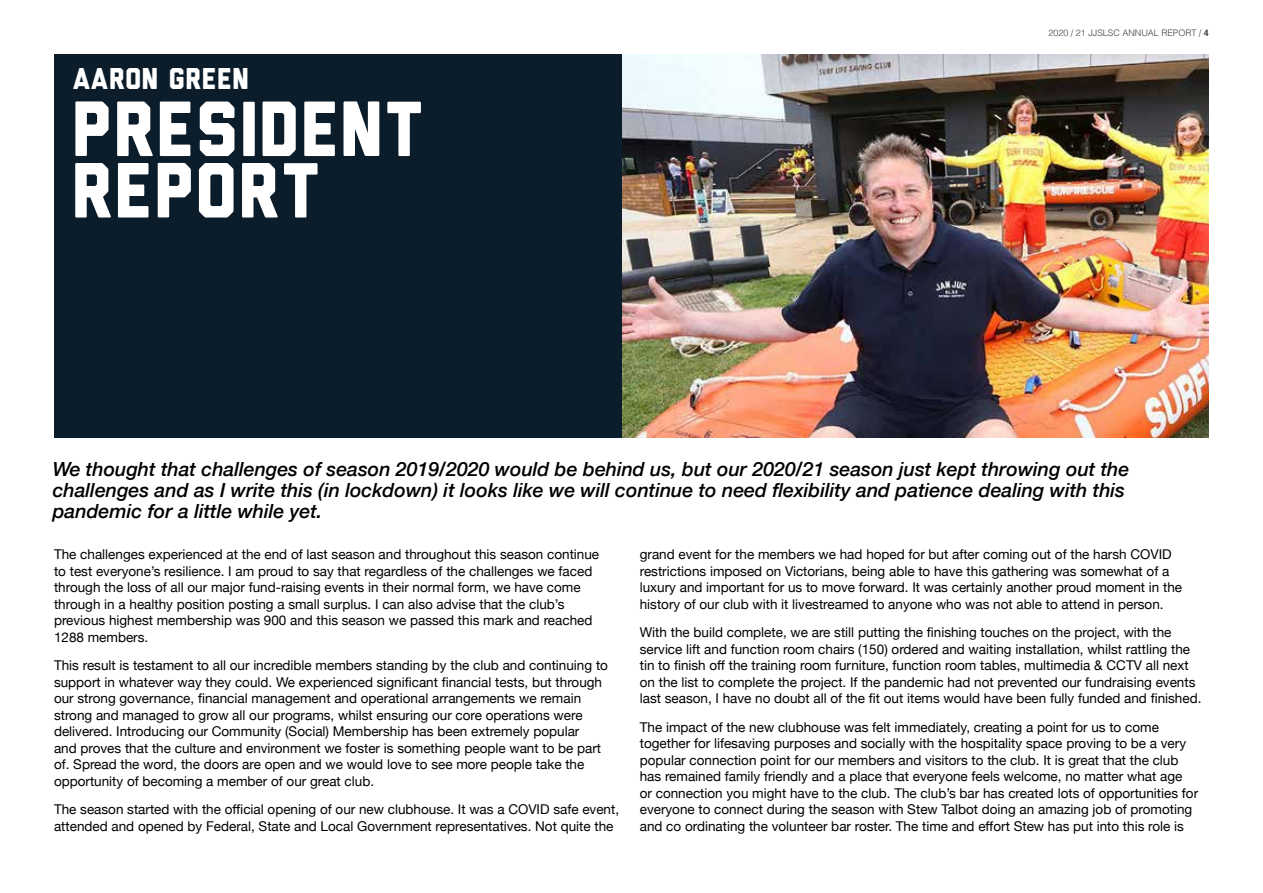
<style>
.page{position:relative;width:1263px;height:893px;background:#fff}
.page>*{position:absolute;margin:0;border:0;box-sizing:border-box;transform-origin:0 0}
.t1{font:78px/61.5px "Liberator";color:#fff}
.t2{font:30px "Liberator";color:#fff}
.t3{font:italic 500 19.5px/21px "Helvetica Neue";color:#000}
.t4{font:13.5px/16.5px "Helvetica Neue";color:#000}
.t5{font:300 9px "Helvetica";color:#414042}
.s1{font-weight:700}
</style>
<div class="page">
<div style="left:54px;top:54px;width:576px;height:384px;background:#0b1d2b"></div>
<img style="left:622px;top:54px;width:586px;height:384px">
<h2 class="t2" style="left:72px;top:68px;width:178px">AARON GREEN</h2>
<h1 class="t1" style="left:71px;top:103px;width:356px">PRESIDENT<br>REPORT</h1>
<p class="t5" style="left:1048px;top:25px;width:162px">2020 / 21 JJSLSC ANNUAL REPORT / <span class="s1">4</span></p>
<p class="t3" style="left:53px;top:457px;width:1078px">We thought that challenges of season 2019/2020 would be behind us, but our 2020/21 season just kept throwing out the challenges and as I write this (in lockdown) it looks like we will continue to need flexibility and patience dealing with this pandemic for a little while yet.</p>
<p class="t4" style="left:54px;top:547px;width:547px">The challenges experienced at the end of last season and throughout this season continue to test everyone’s resilience. I am proud to say that regardless of the challenges we faced through the loss of all our major fund-raising events in their normal form, we have come through in a healthy position posting a small surplus. I can also advise that the club’s previous highest membership was 900 and this season we passed this mark and reached 1288 members.</p>
<p class="t4" style="left:54px;top:658px;width:555px">This result is testament to all our incredible members standing by the club and continuing to support in whatever way they could. We experienced significant financial tests, but through our strong governance, financial management and operational arrangements we remain strong and managed to grow all our programs, whilst ensuring our core operations were delivered. Introducing our Community (Social) Membership has been extremely popular<br>and proves that the culture and environment we foster is something people want to be part of. Spread the word, the doors are open and we would love to see more people take the opportunity of becoming a member of our great club.</p>
<p class="t4" style="left:54px;top:802px;width:567px">The season started with the official opening of our new clubhouse. It was a COVID safe event, attended and opened by Federal, State and Local Government representatives. Not quite the</p>
<p class="t4" style="left:640px;top:547px;width:544px">grand event for the members we had hoped for but after coming out of the harsh COVID restrictions imposed on Victorians, being able to have this gathering was somewhat of a luxury and important for us to move forward. It was certainly another proud moment in the history of our club with it livestreamed to anyone who was not able to attend in person.</p>
<p class="t4" style="left:640px;top:625px;width:563px">With the build complete, we are still putting the finishing touches on the project, with the service lift and function room chairs (150) ordered and waiting installation, whilst rattling the tin to finish off the training room furniture, function room tables, multimedia &amp; CCTV all next on the list to complete the project. If the pandemic had not prevented our fundraising events last season, I have no doubt all of the fit out items would have been fully funded and finished.</p>
<p class="t4" style="left:640px;top:719px;width:560px">The impact of the new clubhouse was felt immediately, creating a point for us to come together for lifesaving purposes and socially with the hospitality space proving to be a very popular connection point for our members and visitors to the club. It is great that the club has remained family friendly and a place that everyone feels welcome, no matter what age<br>or connection you might have to the club. The club’s bar has created lots of opportunities for everyone to connect during the season with Stew Talbot doing an amazing job of promoting and co ordinating the volunteer bar roster. The time and effort Stew has put into this role is</p>
</div>
